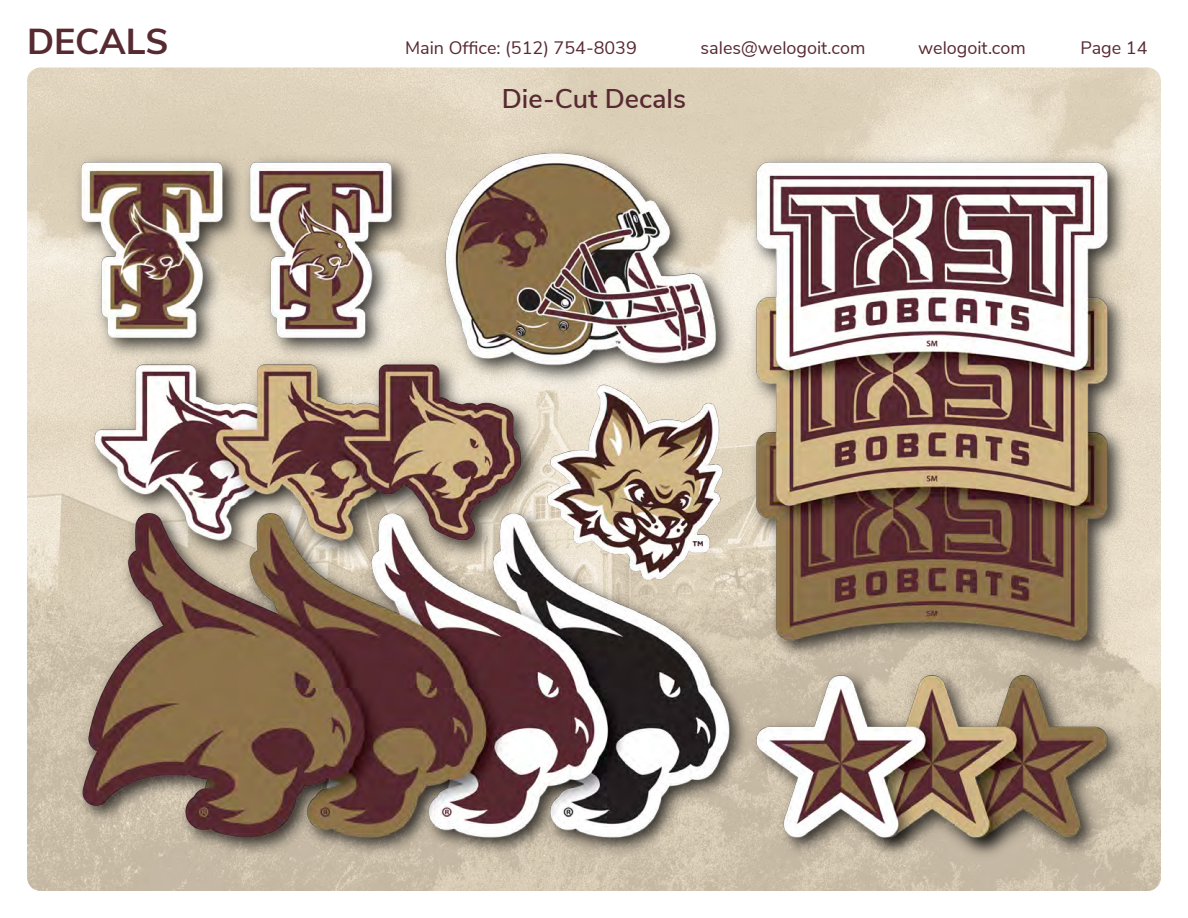
<style>
.page{position:relative;width:1188px;height:918px;background:#fff}
.page>*{position:absolute;margin:0;border:0;box-sizing:border-box;transform-origin:0 0}
.t1{font:700 36px "Nunito Sans";color:#572a31}
.t2{font:600 27px "Nunito Sans";color:#572a31}
.t3{font:18px "Nunito Sans";color:#572a31}
</style>
<div class="page">
<img style="left:27px;top:68px;width:1134px;height:823px">
<img style="left:54px;top:135px;width:1080px;height:730px">
<p class="t1" style="left:27px;top:15px;width:143px">DECALS</p>
<p class="t3" style="left:405px;top:35px;width:233px">Main Office: (512) 754-8039</p>
<p class="t3" style="left:701px;top:35px;width:166px">sales@welogoit.com</p>
<p class="t3" style="left:918px;top:35px;width:109px">welogoit.com</p>
<p class="t3" style="left:1080px;top:35px;width:69px">Page 14</p>
<p class="t2" style="left:502px;top:79px;width:186px">Die-Cut Decals</p>
</div>
